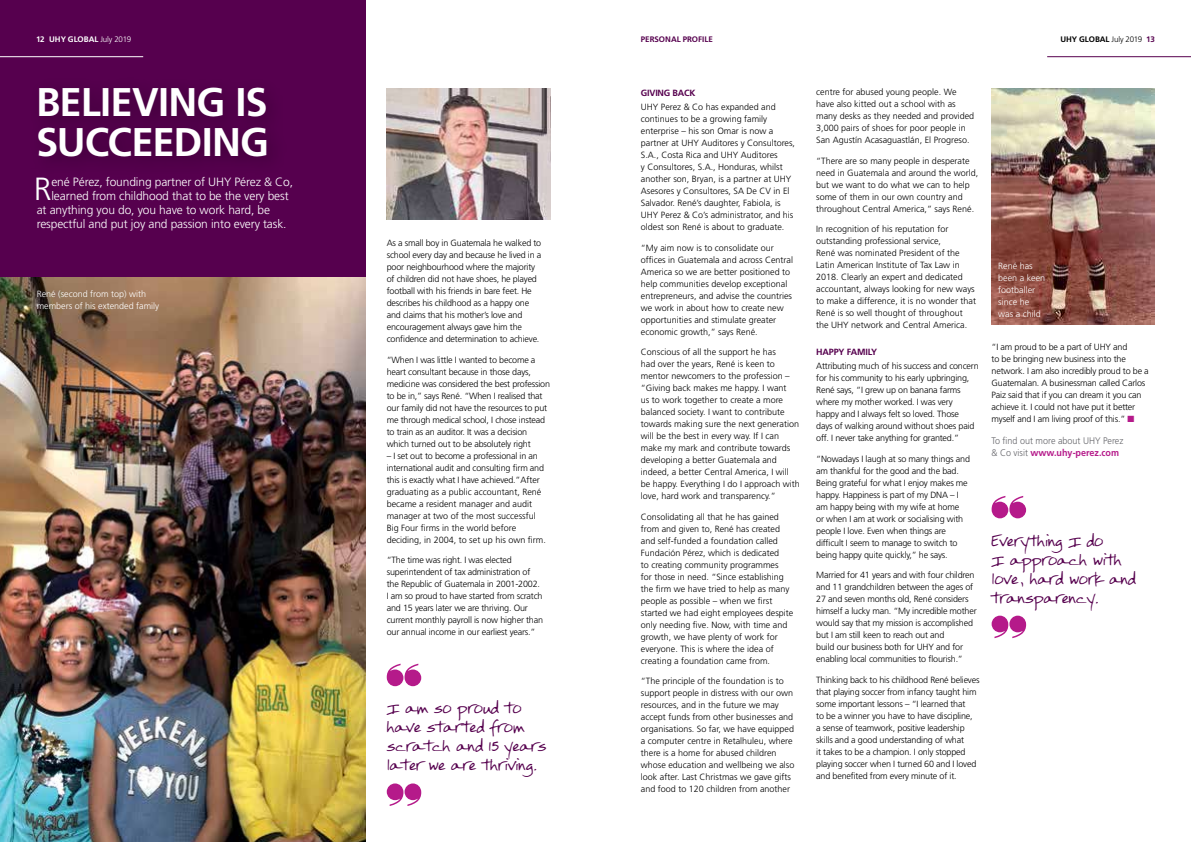
<style>
.page{position:relative;width:1191px;height:842px;background:#fff}
.page>*{position:absolute;margin:0;border:0;box-sizing:border-box;transform-origin:0 0}
.t1{font:700 40px/40px "Frutiger LT Std";letter-spacing:-.02em;color:#fff}
.t2{font:300 32.1px "Frutiger LT Std";color:#fff}
.t3{font:300 12px "Frutiger LT Std";letter-spacing:-.01em;color:#fff}
.t4{font:12px/19px "FG Rebecca";letter-spacing:-.02em;color:#56004e}
.t5{font:300 9.6px/12.8px "Frutiger LT Std";color:#65656a;scale:.94 1}
.t6{font:300 9px/12px "Frutiger LT Std";color:#000}
.t7{font:300 9px/12px "Frutiger LT Std";letter-spacing:-.02em;color:#000}
.t8{font:300 9px/12px "Frutiger LT Std";color:#fff}
.t9{font:700 9px "Frutiger LT Std";letter-spacing:-.02em;color:#56004e}
.t10{font:700 8px "Frutiger LT Std";letter-spacing:-.005em;color:#000}
.t11{font:700 8px "Frutiger LT Std";letter-spacing:-.005em;color:#fff}
.t12{font:700 8px "Frutiger LT Std";color:#56004e}
.s1{font-weight:300}
.s2{color:#56004e}
.s3{color:#b51a8a}
.s4{font-weight:700;color:#b51a8a}
</style>
<div class="page">
<img style="left:0;top:277px;width:366px;height:565px">
<div style="left:0;top:0;width:366px;height:277px;background:#56004e"></div>
<hr style="left:1047px;top:56px;width:144px;height:1px;background:#56004e">
<div style="left:29px;top:77px;width:259px;height:100px;background:#4f0048"></div>
<img style="left:387px;top:89px;width:163px;height:130px">
<svg style="left:991px;top:496px;width:35px;height:22px"></svg>
<svg style="left:991px;top:616px;width:35px;height:22px"></svg>
<svg style="left:387px;top:664px;width:34px;height:22px"></svg>
<svg style="left:387px;top:783px;width:34px;height:23px"></svg>
<img style="left:991px;top:89px;width:164px;height:235px">
<hr style="left:0;top:56px;width:143px;height:1px;background:#fff">
<p class="t11" style="left:36px;top:35px;width:97px">12 UHY GLOBAL <span class="s1">July 2019</span></p>
<p class="t12" style="left:641px;top:35px;width:73px">PERSONAL PROFILE</p>
<p class="t10" style="left:1060px;top:35px;width:96px">UHY GLOBAL <span class="s1">July 2019</span> <span class="s2">13</span></p>
<h1 class="t1" style="left:36px;top:82px;width:234px">BELIEVING IS<br>SUCCEEDING</h1>
<p class="t9" style="left:641px;top:87px;width:56px">GIVING BACK</p>
<p class="t6" style="left:641px;top:101px;width:156px">UHY Perez &amp; Co has expanded and continues to be a growing family enterprise – his son Omar is now a partner at UHY Auditores y Consultores, S.A., Costa Rica and UHY Auditores<br>y Consultores, S.A., Honduras, whilst another son, Bryan, is a partner at UHY Asesores y Consultores, SA De CV in El Salvador. René’s daughter, Fabiola, is UHY Perez &amp; Co’s administrator, and his oldest son René is about to graduate.</p>
<p class="t6" style="left:641px;top:242px;width:154px">“My aim now is to consolidate our offices in Guatemala and across Central America so we are better positioned to help communities develop exceptional entrepreneurs, and advise the countries we work in about how to create new opportunities and stimulate greater economic growth,” says René.</p>
<p class="t6" style="left:641px;top:346px;width:161px">Conscious of all the support he has<br>had over the years, René is keen to mentor newcomers to the profession – “Giving back makes me happy. I want<br>us to work together to create a more balanced society. I want to contribute towards making sure the next generation will be the best in every way. If I can make my mark and contribute towards developing a better Guatemala and indeed, a better Central America, I will be happy. Everything I do I approach with love, hard work and transparency.”</p>
<p class="t6" style="left:641px;top:511px;width:154px">Consolidating all that he has gained from and given to, René has created and self-funded a foundation called Fundación Pérez, which is dedicated<br>to creating community programmes<br>for those in need. “Since establishing the firm we have tried to help as many people as possible – when we first started we had eight employees despite only needing five. Now, with time and growth, we have plenty of work for everyone. This is where the idea of creating a foundation came from.</p>
<p class="t6" style="left:641px;top:675px;width:155px">“The principle of the foundation is to support people in distress with our own resources, and in the future we may accept funds from other businesses and organisations. So far, we have equipped a computer centre in Retalhuleu, where there is a home for abused children whose education and wellbeing we also look after. Last Christmas we gave gifts and food to 120 children from another</p>
<h2 class="t2" style="left:34px;top:171px;width:19px">R</h2>
<h3 class="t3" style="left:51px;top:175px;width:243px">ené Pérez, founding partner of UHY Pérez &amp; Co,</h3>
<h3 class="t3" style="left:51px;top:189px;width:239px">learned from childhood that to be the very best</h3>
<h3 class="t3" style="left:37px;top:203px;width:235px">at anything you do, you have to work hard, be</h3>
<h3 class="t3" style="left:37px;top:217px;width:251px">respectful and put joy and passion into every task.</h3>
<p class="t7" style="left:387px;top:237px;width:156px">As a small boy in Guatemala he walked to school every day and because he lived in a poor neighbourhood where the majority of children did not have shoes, he played football with his friends in bare feet. He describes his childhood as a happy one and claims that his mother’s love and encouragement always gave him the confidence and determination to achieve.</p>
<p class="t7" style="left:387px;top:354px;width:165px">“When I was little I wanted to become a heart consultant because in those days, medicine was considered the best profession to be in,” says René. “When I realised that our family did not have the resources to put me through medical school, I chose instead to train as an auditor. It was a decision which turned out to be absolutely right</p>
<p class="t6" style="left:387px;top:449px;width:161px">– I set out to become a professional in an international audit and consulting firm and this is exactly what I have achieved.”After graduating as a public accountant, René became a resident manager and audit manager at two of the most successful Big Four firms in the world before deciding, in 2004, to set up his own firm.</p>
<p class="t7" style="left:387px;top:554px;width:158px">“The time was right. I was elected superintendent of tax administration of the Republic of Guatemala in 2001-2002.<br>I am so proud to have started from scratch and 15 years later we are thriving. Our current monthly payroll is now higher than our annual income in our earliest years.”</p>
<p class="t8" style="left:37px;top:288px;width:124px">René (second from top) with members of his extended family</p>
<h3 class="t4" style="left:387px;top:700px;width:161px">I am so proud to have started from scratch and 15 years later we are thriving.</h3>
<p class="t6" style="left:816px;top:86px;width:159px">centre for abused young people. We have also kitted out a school with as many desks as they needed and provided 3,000 pairs of shoes for poor people in San Agustín Acasaguastlán, El Progreso.</p>
<p class="t6" style="left:816px;top:155px;width:163px">“There are so many people in desperate need in Guatemala and around the world, but we want to do what we can to help some of them in our own country and throughout Central America,” says René.</p>
<p class="t6" style="left:816px;top:223px;width:161px">In recognition of his reputation for outstanding professional service,<br>René was nominated President of the Latin American Institute of Tax Law in 2018. Clearly an expert and dedicated accountant, always looking for new ways to make a difference, it is no wonder that René is so well thought of throughout the UHY network and Central America.</p>
<p class="t9" style="left:816px;top:346px;width:62px">HAPPY FAMILY</p>
<p class="t7" style="left:816px;top:360px;width:164px">Attributing much of his success and concern for his community to his early upbringing, René says, “I grew up on banana farms where my mother worked. I was very<br>happy and I always felt so loved. Those<br>days of walking around without shoes paid off. I never take anything for granted.”</p>
<p class="t7" style="left:816px;top:453px;width:155px">“Nowadays I laugh at so many things and am thankful for the good and the bad.<br>Being grateful for what I enjoy makes me happy. Happiness is part of my DNA – I am happy being with my wife at home<br>or when I am at work or socialising with people I love. Even when things are difficult I seem to manage to switch to being happy quite quickly,” he says.</p>
<p class="t7" style="left:816px;top:569px;width:162px">Married for 41 years and with four children and 11 grandchildren between the ages of 27 and seven months old, René considers himself a lucky man. “My incredible mother would say that my mission is accomplished but I am still keen to reach out and<br>build our business both for UHY and for enabling local communities to flourish.”</p>
<p class="t7" style="left:816px;top:674px;width:165px">Thinking back to his childhood René believes that playing soccer from infancy taught him some important lessons – “I learned that<br>to be a winner you have to have discipline,<br>a sense of teamwork, positive leadership skills and a good understanding of what<br>it takes to be a champion. I only stopped playing soccer when I turned 60 and I loved and benefited from every minute of it.</p>
<p class="t8" style="left:998px;top:260px;width:48px">René has been a keen footballer since he was a child</p>
<p class="t7" style="left:991px;top:341px;width:159px">“I am proud to be a part of UHY and<br>to be bringing new business into the network. I am also incredibly proud to be a Guatemalan. A businessman called Carlos Paiz said that if you can dream it you can achieve it. I could not have put it better myself and I am living proof of this.” <span class="s3">■</span></p>
<p class="t5" style="left:991px;top:434px;width:142px">To find out more about UHY Perez &amp; Co visit <span class="s4">www.uhy-perez.com</span></p>
<h3 class="t4" style="left:991px;top:532px;width:146px">Everything I do<br>I approach with love, hard work and transparency.</h3>
</div>
